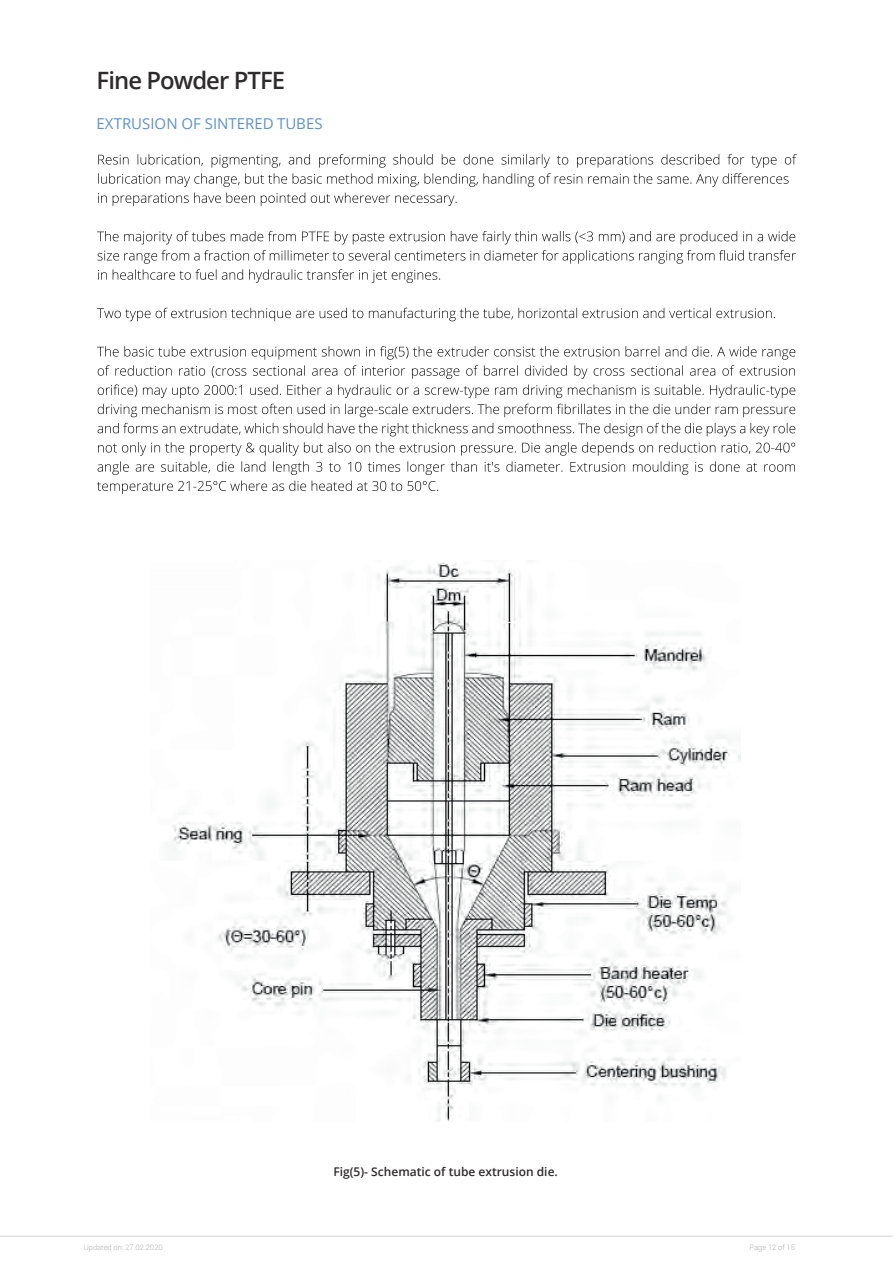
<style>
.page{position:relative;width:893px;height:1263px;background:#fff}
.page>*{position:absolute;margin:0;border:0;box-sizing:border-box;transform-origin:0 0}
.t1{font:600 23.85px "Open Sans";letter-spacing:-.04em;color:#2e2b2c}
.t2{font:15px "Open Sans";color:#5c93c6}
.t3{font:600 12px "Open Sans";color:#2e2b2c}
.t4{font:300 7.5px "Roboto";color:#aeafb3}
</style>
<div class="page">
<hr style="left:0;top:1236px;width:893px;height:1px;background:#d1d2d4">
<img style="left:172px;top:562px;width:569px;height:559px">
<svg style="left:98px;top:154px;width:699px;height:33px"></svg>
<svg style="left:98px;top:193px;width:359px;height:13px"></svg>
<svg style="left:97px;top:231px;width:698px;height:13px"></svg>
<svg style="left:97px;top:250px;width:699px;height:33px"></svg>
<svg style="left:97px;top:308px;width:678px;height:13px"></svg>
<svg style="left:97px;top:346px;width:698px;height:52px"></svg>
<svg style="left:98px;top:404px;width:697px;height:13px"></svg>
<svg style="left:98px;top:423px;width:697px;height:13px"></svg>
<svg style="left:97px;top:442px;width:698px;height:52px"></svg>
<h1 class="t1" style="left:97px;top:64px;width:190px">Fine Powder PTFE</h1>
<p class="t2" style="left:97px;top:113px;width:227px">EXTRUSION OF SINTERED TUBES</p>
<p class="t3" style="left:333px;top:1163px;width:226px">Fig(5)- Schematic of tube extrusion die.</p>
<p class="t4" style="left:84px;top:1242px;width:81px">Updated on: 27.02.2020</p>
<p class="t4" style="left:749px;top:1242px;width:47px">Page 12 of 15</p>
</div>
